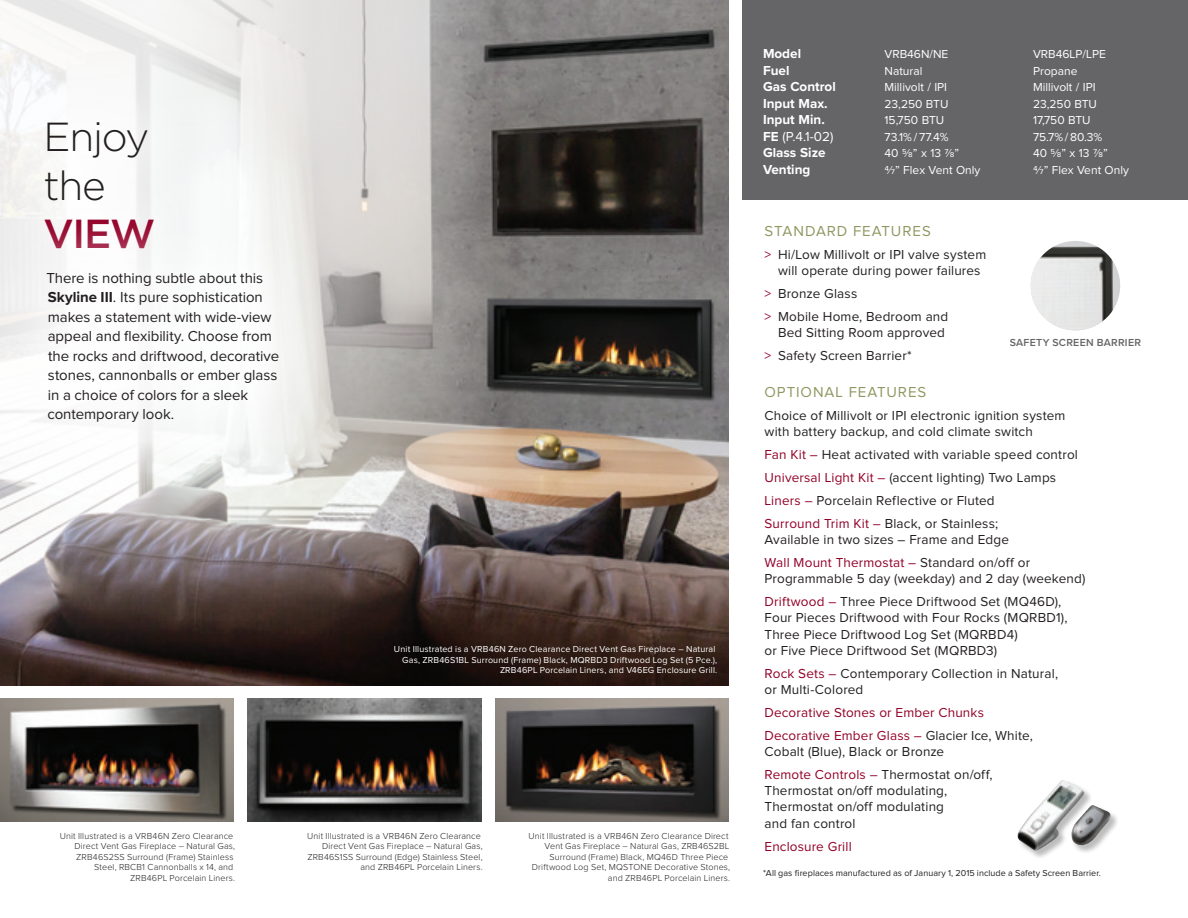
<style>
.page{position:relative;width:1188px;height:918px;background:#fff}
.page>*{position:absolute;margin:0;border:0;box-sizing:border-box;transform-origin:0 0}
.t1{font:300 40.5px/48.6px "Gotham";letter-spacing:-.03em;color:#231f20}
.t2{font:500 40.5px "Gotham";color:#930128}
.t3{font:15px/19.5px "Proxima Nova";letter-spacing:-.005em;color:#231f20}
.t4{font:15px "Proxima Nova";letter-spacing:.06em;color:#8e9962}
.t5{font:13.5px/23px "Proxima Nova";letter-spacing:.01em;color:#231f20}
.t6{font:13.5px/23px "Proxima Nova";letter-spacing:.01em;color:#930128}
.t7{font:700 13.5px "Proxima Nova";color:#fff}
.t8{font:13.5px "Proxima Nova";color:#fff}
.t9{font:12px "Proxima Nova";color:#fff}
.t10{font:600 10.5px "Proxima Nova";letter-spacing:.025em;color:#656568}
.t11{font:300 9px/10.5px "Proxima Nova";letter-spacing:.015em;color:#231f20;text-align:right}
.t12{font:9px/10.5px "Proxima Nova";letter-spacing:.015em;color:#fff;text-align:right}
.t13{font:9px "Proxima Nova";letter-spacing:.005em;color:#231f20}
.s1{font-weight:700}
.s2{color:#930128}
.s3{color:#231f20}
</style>
<div class="page">
<div style="left:742px;top:0;width:446px;height:200px;background:#656568"></div>
<img style="left:495px;top:0;width:234px;height:686px">
<img style="left:1031px;top:241px;width:89px;height:89px;border-radius:45px">
<img style="left:495px;top:698px;width:234px;height:123px">
<img style="left:0;top:698px;width:234px;height:123px">
<img style="left:248px;top:698px;width:234px;height:123px">
<div style="left:1071px;top:805px;width:48px;height:49px;background:#231f20;opacity:.3"></div>
<img style="left:1093px;top:805px;width:18px;height:41px">
<div style="left:1017px;top:780px;width:76px;height:79px;background:#231f20;opacity:.3"></div>
<img style="left:1017px;top:780px;width:68px;height:71px">
<svg style="left:0;top:0;width:495px;height:686px;background:#9d9694"></svg>
<div style="left:0;top:59px;width:214px;height:253px;background:#f7f7f7"></div>
<div style="left:0;top:210px;width:340px;height:274px;background:#fff;opacity:.75"></div>
<h1 class="t1" style="left:43px;top:111px;width:107px">Enjoy the</h1>
<h1 class="t2" style="left:43px;top:207px;width:113px">VIEW</h1>
<p class="t3" style="left:46px;top:269px;width:234px">There is nothing subtle about this <span class="s1">Skyline III</span>. Its pure sophistication makes a statement with wide-view appeal and flexibility. Choose from the rocks and driftwood, decorative stones, cannonballs or ember glass in a choice of colors for a sleek contemporary look.</p>
<p class="t12" style="left:394px;top:644px;width:325px">Unit Illustrated is a VRB46N Zero Clearance Direct Vent Gas Fireplace – Natural<br>Gas, ZRB46S1BL Surround (Frame) Black, MQRBD3 Driftwood Log Set (5 Pce.),<br>ZRB46PL Porcelain Liners, and V46EG Enclosure Grill.</p>
<p class="t11" style="left:60px;top:830px;width:177px">Unit Illustrated is a VRB46N Zero Clearance Direct Vent Gas Fireplace – Natural Gas, ZRB46S2SS Surround (Frame) Stainless Steel, RBCB1 Cannonballs x 14, and ZRB46PL Porcelain Liners.</p>
<p class="t11" style="left:307px;top:830px;width:177px">Unit Illustrated is a VRB46N Zero Clearance Direct Vent Gas Fireplace – Natural Gas, ZRB46S1SS Surround (Edge) Stainless Steel, and ZRB46PL Porcelain Liners.</p>
<p class="t11" style="left:529px;top:830px;width:203px">Unit Illustrated is a VRB46N Zero Clearance Direct Vent Gas Fireplace – Natural Gas, ZRB46S2BL Surround (Frame) Black, MQ46D Three Piece Driftwood Log Set, MQSTONE Decorative Stones, and ZRB46PL Porcelain Liners.</p>
<p class="t7" style="left:763px;top:44px;width:40px">Model</p>
<p class="t9" style="left:885px;top:49px;width:65px">VRB46N/NE</p>
<p class="t9" style="left:1033px;top:49px;width:74px">VRB46LP/LPE</p>
<p class="t7" style="left:763px;top:60px;width:28px">Fuel</p>
<p class="t9" style="left:885px;top:65px;width:39px">Natural</p>
<p class="t9" style="left:1033px;top:65px;width:46px">Propane</p>
<p class="t7" style="left:763px;top:77px;width:74px">Gas Control</p>
<p class="t9" style="left:885px;top:82px;width:64px">Millivolt / IPI</p>
<p class="t9" style="left:1033px;top:82px;width:64px">Millivolt / IPI</p>
<p class="t7" style="left:763px;top:93px;width:66px">Input Max.</p>
<p class="t9" style="left:885px;top:98px;width:65px">23,250 BTU</p>
<p class="t9" style="left:1033px;top:98px;width:65px">23,250 BTU</p>
<p class="t7" style="left:763px;top:110px;width:63px">Input Min.</p>
<p class="t9" style="left:885px;top:115px;width:61px">15,750 BTU</p>
<p class="t9" style="left:1033px;top:115px;width:59px">17,750 BTU</p>
<p class="t8" style="left:763px;top:130px;width:72px"><span class="s1">FE</span> (P.4.1-02)</p>
<p class="t9" style="left:885px;top:131px;width:66px">73.1%/ 77.4%</p>
<p class="t9" style="left:1033px;top:131px;width:71px">75.7%/ 80.3%</p>
<p class="t7" style="left:763px;top:143px;width:64px">Glass Size</p>
<p class="t9" style="left:885px;top:148px;width:76px">40 5/8” x 13 7/8”</p>
<p class="t9" style="left:1033px;top:148px;width:76px">40 5/8” x 13 7/8”</p>
<p class="t7" style="left:763px;top:159px;width:49px">Venting</p>
<p class="t9" style="left:885px;top:164px;width:97px">4/7” Flex Vent Only</p>
<p class="t9" style="left:1033px;top:164px;width:97px">4/7” Flex Vent Only</p>
<p class="t4" style="left:765px;top:224px;width:168px">STANDARD FEATURES</p>
<p class="t5" style="left:765px;top:247px;width:223px;line-height:16.2px;text-align:center"><span class="s2">&gt;</span> Hi/Low Millivolt or IPI valve system will operate during power failures</p>
<p class="t5" style="left:765px;top:283px;width:185px"><span class="s2">&gt;</span> Bronze Glass<br><span class="s2">&gt;</span> Mobile Home, Bedroom and</p>
<p class="t5" style="left:765px;top:322px;width:182px;text-indent:14px">Bed Sitting Room approved <span class="s2">&gt;</span> Safety Screen Barrier*</p>
<p class="t4" style="left:765px;top:385px;width:163px">OPTIONAL FEATURES</p>
<p class="t5" style="left:765px;top:408px;width:302px;line-height:16.2px">Choice of Millivolt or IPI electronic ignition system with battery backup, and cold climate switch</p>
<p class="t5" style="left:765px;top:443px;width:315px"><span class="s2">Fan Kit –</span> Heat activated with variable speed control <span class="s2">Universal Light Kit –</span> (accent lighting) Two Lamps <span class="s2">Liners –</span> Porcelain Reflective or Fluted<br><span class="s2">Surround Trim Kit –</span> Black, or Stainless;</p>
<p class="t5" style="left:765px;top:529px;width:267px">Available in two sizes – Frame and Edge<br><span class="s2">Wall Mount Thermostat –</span> Standard on/off or</p>
<p class="t5" style="left:765px;top:568px;width:322px">Programmable 5 day (weekday) and 2 day (weekend)<br><span class="s2">Driftwood –</span> Three Piece Driftwood Set (MQ46D),</p>
<p class="t5" style="left:765px;top:610px;width:304px;line-height:16.2px">Four Pieces Driftwood with Four Rocks (MQRBD1),<br>Three Piece Driftwood Log Set (MQRBD4)<br>or Five Piece Driftwood Set (MQRBD3)</p>
<p class="t5" style="left:765px;top:666px;width:295px;line-height:16.2px"><span class="s2">Rock Sets –</span> Contemporary Collection in Natural, or Multi-Colored</p>
<p class="t6" style="left:765px;top:702px;width:270px">Decorative Stones or Ember Chunks<br>Decorative Ember Glass – <span class="s3">Glacier Ice, White,</span></p>
<p class="t5" style="left:765px;top:741px;width:229px">Cobalt (Blue), Black or Bronze<br><span class="s2">Remote Controls –</span> Thermostat on/off,</p>
<p class="t5" style="left:765px;top:783px;width:184px;line-height:16.2px">Thermostat on/off modulating,<br>Thermostat on/off modulating and fan control</p>
<p class="t6" style="left:765px;top:835px;width:89px">Enclosure Grill</p>
<p class="t13" style="left:763px;top:869px;width:339px">*All gas fireplaces manufactured as of January 1, 2015 include a Safety Screen Barrier.</p>
<p class="t10" style="left:1010px;top:335px;width:133px">SAFETY SCREEN BARRIER</p>
</div>
